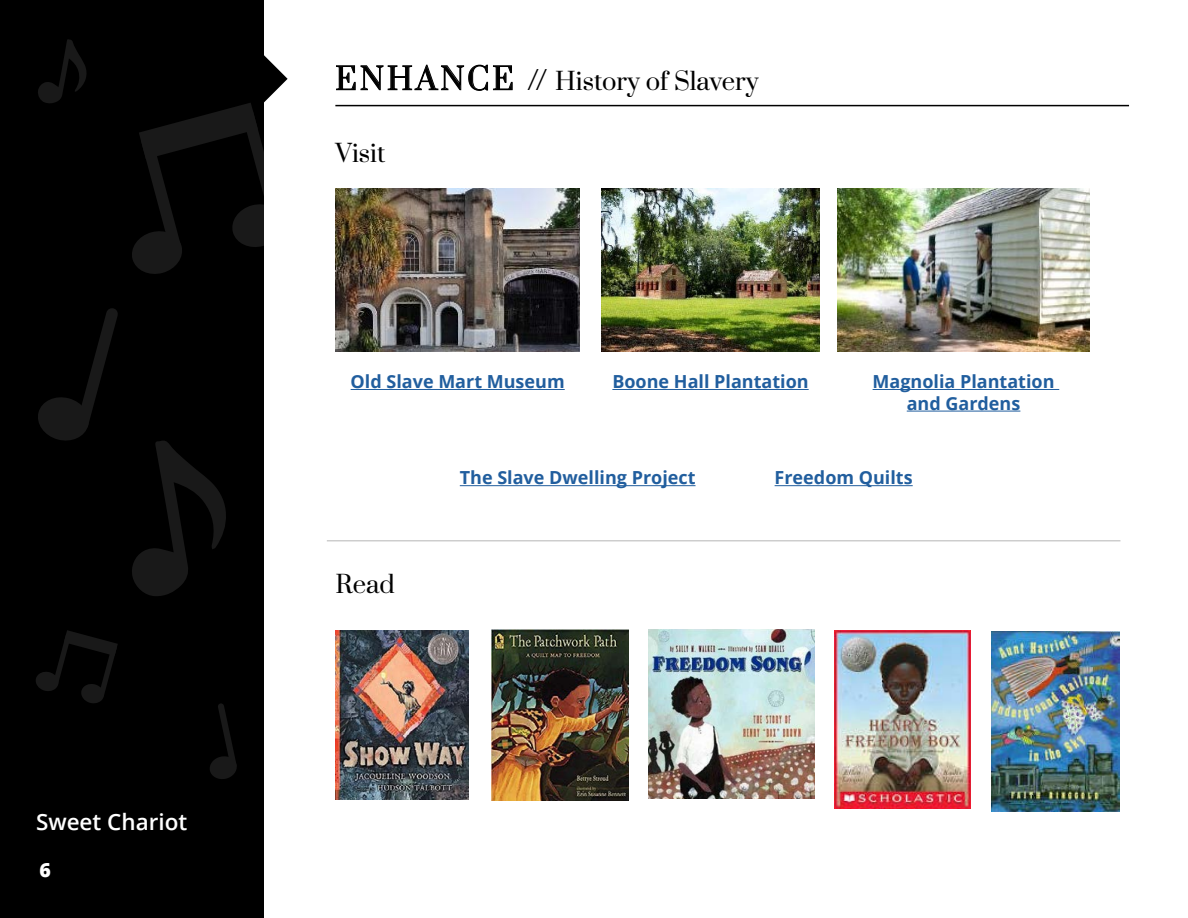
<style>
.page{position:relative;width:1188px;height:918px;background:#fff}
.page>*{position:absolute;margin:0;border:0;box-sizing:border-box;transform-origin:0 0}
.t1{font:24px "Prata";color:#000}
.t2{font:600 22.5px "Open Sans";color:#fff}
.t3{font:800 19.5px "Open Sans";color:#fff}
.t4{font:700 18px/21.6px "Open Sans";color:#215e9e;text-align:center}
.s1{font-size:30px}
</style>
<div class="page">
<div style="left:0;top:0;width:264px;height:918px;background:#000"></div>
<svg style="left:336px;top:64px;width:177px;height:27px"></svg>
<hr style="left:335px;top:105px;width:794px;height:1px;background:#000">
<svg style="left:210px;top:703px;width:27px;height:76px"></svg>
<svg style="left:36px;top:630px;width:82px;height:73px"></svg>
<svg style="left:38px;top:308px;width:188px;height:288px"></svg>
<svg style="left:38px;top:39px;width:49px;height:64px"></svg>
<svg style="left:132px;top:55px;width:156px;height:219px"></svg>
<hr style="left:327px;top:540px;width:793px;height:2px;background:#000">
<img style="left:335px;top:188px;width:245px;height:163px">
<img style="left:601px;top:188px;width:219px;height:163px">
<img style="left:837px;top:188px;width:253px;height:163px">
<hr style="left:351px;top:389px;width:214px;height:1px;background:#215e9e">
<hr style="left:460px;top:485px;width:236px;height:1px;background:#215e9e">
<hr style="left:775px;top:485px;width:138px;height:1px;background:#215e9e">
<hr style="left:612px;top:389px;width:197px;height:1px;background:#215e9e">
<hr style="left:873px;top:389px;width:186px;height:1px;background:#215e9e">
<hr style="left:907px;top:411px;width:113px;height:1px;background:#215e9e">
<img style="left:335px;top:631px;width:134px;height:168px">
<img style="left:491px;top:630px;width:138px;height:170px">
<img style="left:648px;top:630px;width:167px;height:168px">
<img style="left:835px;top:631px;width:135px;height:177px">
<img style="left:991px;top:631px;width:129px;height:180px">
<p class="t2" style="left:36px;top:807px;width:153px">Sweet Chariot</p>
<p class="t3" style="left:40px;top:855px;width:13px">6</p>
<h1 class="t1" style="left:335px;top:66px;width:425px"><span class="s1">ENHANCE //</span> History of Slavery</h1>
<h1 class="t1" style="left:335px;top:139px;width:52px">Visit</h1>
<p class="t4" style="left:351px;top:370px;width:216px">Old Slave Mart Museum</p>
<p class="t4" style="left:612px;top:370px;width:198px">Boone Hall Plantation</p>
<p class="t4" style="left:873px;top:370px;width:183px">Magnolia Plantation and Gardens</p>
<h1 class="t1" style="left:335px;top:569px;width:61px">Read</h1>
<p class="t4" style="left:460px;top:467px;width:237px">The Slave Dwelling Project</p>
<p class="t4" style="left:775px;top:467px;width:140px">Freedom Quilts</p>
</div>
